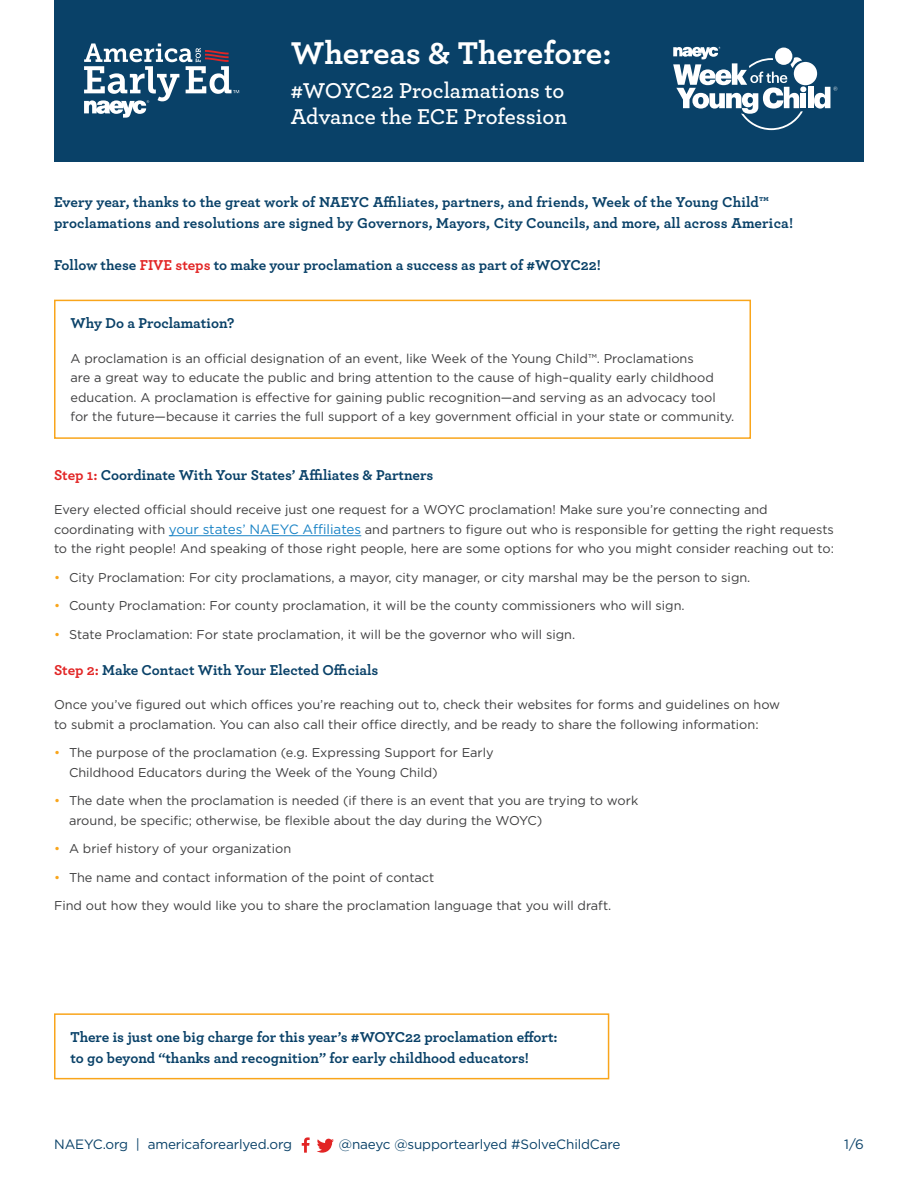
<style>
.page{position:relative;width:918px;height:1188px;background:#fff}
.page>*{position:absolute;margin:0;border:0;box-sizing:border-box;transform-origin:0 0}
.t1{font:700 33px "Archer Pro";letter-spacing:-.005em;color:#fff}
.t2{font:600 22.5px/25.5px "Archer Pro";color:#fff}
.t3{font:700 15px/21px "Archer Pro";color:#094168}
.t4{font:13.5px "Gotham";letter-spacing:-.01em;color:#094168}
.t5{font:12.75px/19.5px "Gotham";color:#3e3e3f}
.s1{color:#e22525}
.s2{font-size:13.5px;color:#1b84c6}
.s3{color:#f9a51b}
</style>
<div class="page">
<div style="left:54px;top:0;width:810px;height:162px;background:#094168"></div>
<svg style="left:302px;top:1137px;width:8px;height:16px"></svg>
<svg style="left:317px;top:1139px;width:17px;height:14px"></svg>
<svg style="left:84px;top:43px;width:155px;height:75px"></svg>
<div style="left:794px;top:62px;width:23px;height:23px;background:#fff;border-radius:50%"></div>
<svg style="left:673px;top:47px;width:133px;height:83px"></svg>
<div style="left:801px;top:93px;width:5px;height:15px;background:#fff"></div>
<div style="left:808px;top:87px;width:5px;height:21px;background:#fff"></div>
<svg style="left:814px;top:87px;width:23px;height:22px"></svg>
<hr style="left:169px;top:535px;width:192px;height:1px;background:#1b84c6">
<div style="left:54px;top:300px;width:697px;height:139px;border:2px solid #f9a51b"></div>
<div style="left:54px;top:1013px;width:555px;height:66px;border:2px solid #f9a51b"></div>
<h1 class="t1" style="left:291px;top:27px;width:322px">Whereas &amp; Therefore:</h1>
<h2 class="t2" style="left:291px;top:77px;width:278px">#WOYC22 Proclamations to<br>Advance the ECE Profession</h2>
<h2 class="t3" style="left:54px;top:190px;width:741px">Every year, thanks to the great work of NAEYC Affiliates, partners, and friends, Week of the Young Child™ proclamations and resolutions are signed by Governors, Mayors, City Councils, and more, all across America!</h2>
<h2 class="t3" style="left:54px;top:253px;width:549px">Follow these <span class="s1">FIVE steps</span> to make your proclamation a success as part of #WOYC22!</h2>
<h2 class="t3" style="left:70px;top:312px;width:166px">Why Do a Proclamation?</h2>
<p class="t5" style="left:70px;top:348px;width:665px">A proclamation is an official designation of an event, like Week of the Young Child™. Proclamations<br>are a great way to educate the public and bring attention to the cause of high–quality early childhood education. A proclamation is effective for gaining public recognition—and serving as an advocacy tool for the future—because it carries the full support of a key government official in your state or community.</p>
<h2 class="t3" style="left:54px;top:463px;width:381px"><span class="s1">Step 1:</span> Coordinate With Your States’ Affiliates &amp; Partners</h2>
<p class="t5" style="left:54px;top:500px;width:781px">Every elected official should receive just one request for a WOYC proclamation! Make sure you’re connecting and coordinating with <span class="s2">your states’ NAEYC Affiliates</span> and partners to figure out who is responsible for getting the right requests to the right people! And speaking of those right people, here are some options for who you might consider reaching out to:</p>
<p class="t5" style="left:54px;top:567px;width:698px"><span class="s3">•</span> City Proclamation: For city proclamations, a mayor, city manager, or city marshal may be the person to sign.</p>
<p class="t5" style="left:54px;top:596px;width:632px"><span class="s3">•</span> County Proclamation: For county proclamation, it will be the county commissioners who will sign.</p>
<p class="t5" style="left:54px;top:624px;width:523px"><span class="s3">•</span> State Proclamation: For state proclamation, it will be the governor who will sign.</p>
<h2 class="t3" style="left:54px;top:658px;width:326px"><span class="s1">Step 2:</span> Make Contact With Your Elected Officials</h2>
<p class="t5" style="left:54px;top:695px;width:728px">Once you’ve figured out which offices you’re reaching out to, check their websites for forms and guidelines on how to submit a proclamation. You can also call their office directly, and be ready to share the following information:</p>
<p class="t5" style="left:69px;top:743px;width:426px;text-indent:-15px"><span class="s3">•</span> The purpose of the proclamation (e.g. Expressing Support for Early<br>Childhood Educators during the Week of the Young Child)</p>
<p class="t5" style="left:69px;top:791px;width:571px;text-indent:-15px"><span class="s3">•</span> The date when the proclamation is needed (if there is an event that you are trying to work around, be specific; otherwise, be flexible about the day during the WOYC)</p>
<p class="t5" style="left:54px;top:839px;width:239px"><span class="s3">•</span> A brief history of your organization</p>
<p class="t5" style="left:54px;top:867px;width:382px"><span class="s3">•</span> The name and contact information of the point of contact</p>
<p class="t5" style="left:54px;top:896px;width:559px">Find out how they would like you to share the proclamation language that you will draft.</p>
<h2 class="t3" style="left:70px;top:1025px;width:489px">There is just one big charge for this year’s #WOYC22 proclamation effort: to go beyond “thanks and recognition” for early childhood educators!</h2>
<p class="t4" style="left:54px;top:1135px;width:239px">NAEYC.org | americaforearlyed.org</p>
<p class="t4" style="left:339px;top:1135px;width:283px">@naeyc @supportearlyed #SolveChildCare</p>
<p class="t4" style="left:844px;top:1135px;width:21px">1/6</p>
</div>
